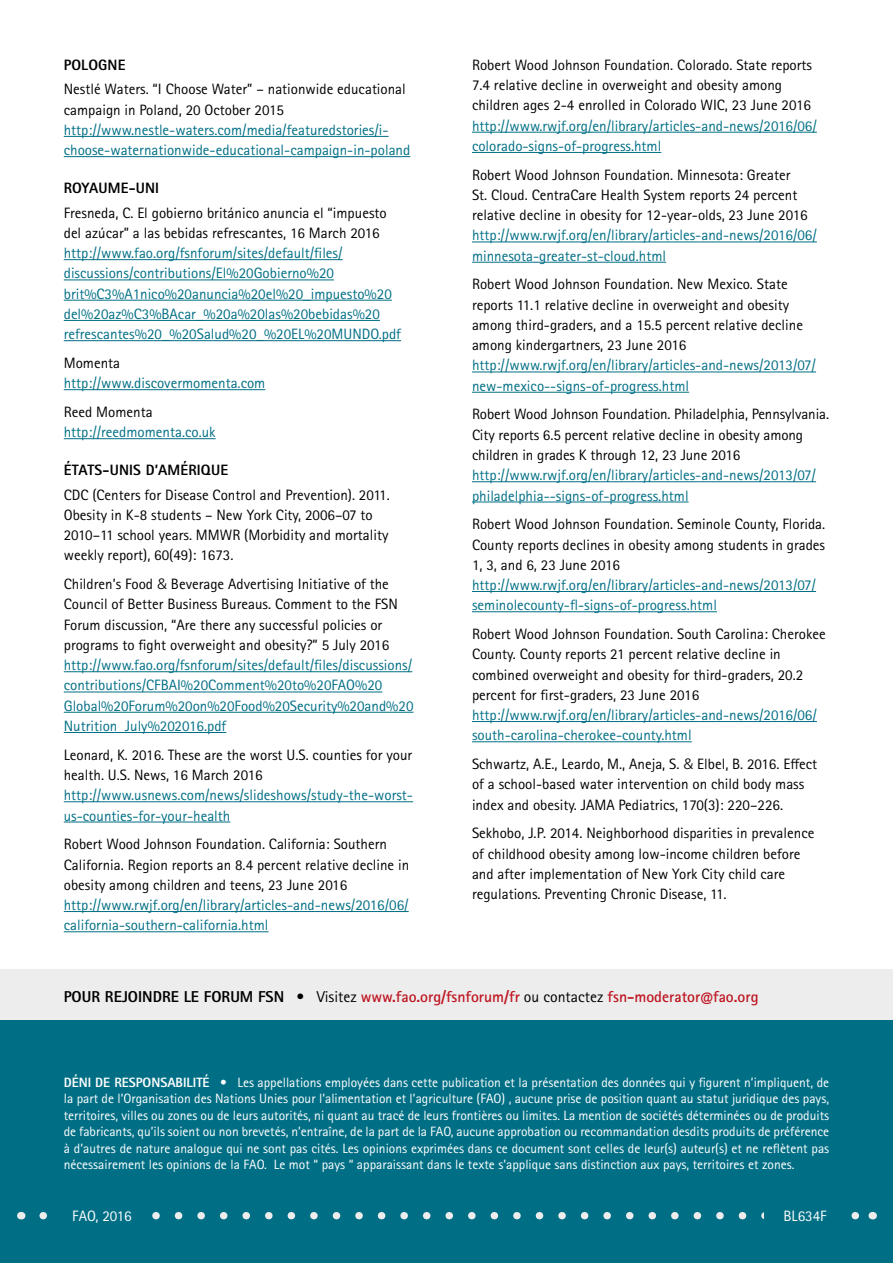
<style>
.page{position:relative;width:893px;height:1263px;background:#fff}
.page>*{position:absolute;margin:0;border:0;box-sizing:border-box;transform-origin:0 0}
.t1{font:700 15.75px "Rotis Sans Serif Std";color:#be1622}
.t2{font:15px/20.2px "Rotis Sans Serif Std";color:#000}
.t3{font:15px/20.2px "Rotis Sans Serif Std";color:#006f85}
.t4{font:800 15px "Rotis Sans Serif Std";letter-spacing:.01em;color:#000}
.t5{font:15px "Rotis Sans Serif Std";color:#fff}
.t6{font:13.5px/16.5px "Rotis Sans Serif Std";color:#fff;text-align:justify}
.s1{font-family:"Frutiger LT Std";font-weight:300}
.s2{font-weight:800;color:#000}
.s3{font-weight:400;color:#000}
.s4{font-weight:800}
</style>
<div class="page">
<div style="left:0;top:969px;width:893px;height:51px;background:#ededed"></div>
<div style="left:0;top:1020px;width:893px;height:243px;background:#006f85"></div>
<svg style="left:43px;top:1212px;width:817px;height:7px"></svg>
<div style="left:60px;top:1204px;width:80px;height:23px;background:#006f85"></div>
<div style="left:764px;top:1204px;width:82px;height:23px;background:#006f85"></div>
<hr style="left:64px;top:136px;width:325px;height:1px;background:#006f85">
<hr style="left:64px;top:156px;width:346px;height:1px;background:#006f85">
<hr style="left:64px;top:259px;width:279px;height:1px;background:#006f85">
<hr style="left:64px;top:280px;width:270px;height:1px;background:#006f85">
<hr style="left:64px;top:300px;width:328px;height:1px;background:#006f85">
<hr style="left:64px;top:320px;width:316px;height:1px;background:#006f85">
<hr style="left:64px;top:340px;width:337px;height:1px;background:#006f85">
<hr style="left:64px;top:389px;width:201px;height:1px;background:#006f85">
<hr style="left:64px;top:438px;width:152px;height:1px;background:#006f85">
<hr style="left:64px;top:671px;width:348px;height:1px;background:#006f85">
<hr style="left:64px;top:692px;width:318px;height:1px;background:#006f85">
<hr style="left:64px;top:712px;width:349px;height:1px;background:#006f85">
<hr style="left:64px;top:732px;width:162px;height:1px;background:#006f85">
<hr style="left:64px;top:801px;width:349px;height:1px;background:#006f85">
<hr style="left:64px;top:822px;width:166px;height:1px;background:#006f85">
<hr style="left:64px;top:911px;width:345px;height:1px;background:#006f85">
<hr style="left:64px;top:931px;width:204px;height:1px;background:#006f85">
<hr style="left:472px;top:132px;width:345px;height:1px;background:#006f85">
<hr style="left:472px;top:152px;width:189px;height:1px;background:#006f85">
<hr style="left:472px;top:242px;width:345px;height:1px;background:#006f85">
<hr style="left:472px;top:262px;width:194px;height:1px;background:#006f85">
<hr style="left:472px;top:372px;width:344px;height:1px;background:#006f85">
<hr style="left:472px;top:392px;width:217px;height:1px;background:#006f85">
<hr style="left:472px;top:481px;width:344px;height:1px;background:#006f85">
<hr style="left:472px;top:502px;width:217px;height:1px;background:#006f85">
<hr style="left:472px;top:591px;width:344px;height:1px;background:#006f85">
<hr style="left:472px;top:611px;width:245px;height:1px;background:#006f85">
<hr style="left:472px;top:721px;width:345px;height:1px;background:#006f85">
<hr style="left:472px;top:741px;width:220px;height:1px;background:#006f85">
<p class="t4" style="left:64px;top:55px;width:63px">POLOGNE</p>
<p class="t2" style="left:64px;top:79px;width:344px">Nestlé Waters. “I Choose Water” – nationwide educational campaign in Poland, 20 October 2015</p>
<p class="t3" style="left:64px;top:120px;width:348px">http://www.nestle-waters.com/media/featuredstories/i&shy;choose-waternationwide-educational-campaign-in-poland</p>
<p class="t4" style="left:64px;top:179px;width:97px">ROYAUME-UNI</p>
<p class="t2" style="left:64px;top:203px;width:324px">Fresneda, C. El gobierno británico anuncia el “impuesto del azúcar” a las bebidas refrescantes, 16 March 2016</p>
<p class="t3" style="left:64px;top:243px;width:339px">http://www.fao.org/fsnforum/sites/default/files/ discussions/contributions/El%20Gobierno%20 brit%C3%A1nico%20anuncia%20el%20_impuesto%20 del%20az%C3%BAcar_%20a%20las%20bebidas%20 refrescantes%20_%20Salud%20_%20EL%20MUNDO.pdf</p>
<p class="t2" style="left:64px;top:353px;width:58px">Momenta</p>
<p class="t3" style="left:64px;top:373px;width:203px">http://www.discovermomenta.com</p>
<p class="t2" style="left:64px;top:402px;width:90px">Reed Momenta</p>
<p class="t3" style="left:64px;top:422px;width:153px">http://reedmomenta.co.uk</p>
<p class="t4" style="left:64px;top:461px;width:166px">ÉTATS-UNIS D’AMÉRIQUE</p>
<p class="t2" style="left:64px;top:485px;width:328px">CDC (Centers for Disease Control and Prevention). 2011.<br>Obesity in K-8 students – New York City, 2006–07 to 2010–11 school years. MMWR (Morbidity and mortality weekly report), 60(49): 1673.</p>
<p class="t2" style="left:64px;top:574px;width:336px">Children’s Food <span class="s1">&amp;</span> Beverage Advertising Initiative of the Council of Better Business Bureaus. Comment to the FSN Forum discussion, “Are there any successful policies or programs to fight overweight and obesity?” 5 July 2016</p>
<p class="t3" style="left:64px;top:655px;width:351px">http://www.fao.org/fsnforum/sites/default/files/discussions/ contributions/CFBAI%20Comment%20to%20FAO%20<br>Global%20Forum%20on%20Food%20Security%20and%20<br>Nutrition_July%202016.pdf</p>
<p class="t2" style="left:64px;top:745px;width:350px">Leonard, K. 2016. These are the worst U.S. counties for your health. U.S. News, 16 March 2016</p>
<p class="t3" style="left:64px;top:785px;width:351px">http://www.usnews.com/news/slideshows/study-the-worst&shy;us-counties-for-your-health</p>
<p class="t2" style="left:64px;top:834px;width:347px">Robert Wood Johnson Foundation. California: Southern<br>California. Region reports an 8.4 percent relative decline in obesity among children and teens, 23 June 2016</p>
<p class="t3" style="left:64px;top:895px;width:346px">http://www.rwjf.org/en/library/articles-and-news/2016/06/ california-southern-california.html</p>
<p class="t2" style="left:472px;top:55px;width:342px">Robert Wood Johnson Foundation. Colorado. State reports<br>7.4 relative decline in overweight and obesity among children ages 2-4 enrolled in Colorado WIC, 23 June 2016</p>
<p class="t3" style="left:472px;top:116px;width:346px">http://www.rwjf.org/en/library/articles-and-news/2016/06/ colorado-signs-of-progress.html</p>
<p class="t2" style="left:472px;top:165px;width:337px">Robert Wood Johnson Foundation. Minnesota: Greater<br>St. Cloud. CentraCare Health System reports 24 percent relative decline in obesity for 12-year-olds, 23 June 2016</p>
<p class="t3" style="left:472px;top:225px;width:346px">http://www.rwjf.org/en/library/articles-and-news/2016/06/ minnesota-greater-st-cloud.html</p>
<p class="t2" style="left:472px;top:274px;width:333px">Robert Wood Johnson Foundation. New Mexico. State reports 11.1 relative decline in overweight and obesity among third-graders, and a 15.5 percent relative decline among kindergartners, 23 June 2016</p>
<p class="t3" style="left:472px;top:355px;width:346px">http://www.rwjf.org/en/library/articles-and-news/2013/07/ new-mexico--signs-of-progress.html</p>
<p class="t2" style="left:472px;top:404px;width:359px">Robert Wood Johnson Foundation. Philadelphia, Pennsylvania.<br>City reports 6.5 percent relative decline in obesity among children in grades K through 12, 23 June 2016</p>
<p class="t3" style="left:472px;top:465px;width:346px">http://www.rwjf.org/en/library/articles-and-news/2013/07/ philadelphia--signs-of-progress.html</p>
<p class="t2" style="left:472px;top:514px;width:355px;text-align:justify">Robert Wood Johnson Foundation. Seminole County, Florida.<br>County reports declines in obesity among students in grades 1, 3, and 6, 23 June 2016</p>
<p class="t3" style="left:472px;top:575px;width:346px">http://www.rwjf.org/en/library/articles-and-news/2013/07/ seminolecounty-fl-signs-of-progress.html</p>
<p class="t2" style="left:472px;top:624px;width:355px">Robert Wood Johnson Foundation. South Carolina: Cherokee County. County reports 21 percent relative decline in combined overweight and obesity for third-graders, 20.2 percent for first-graders, 23 June 2016</p>
<p class="t3" style="left:472px;top:705px;width:346px">http://www.rwjf.org/en/library/articles-and-news/2016/06/ south-carolina-cherokee-county.html</p>
<p class="t2" style="left:472px;top:754px;width:347px">Schwartz, A.E., Leardo, M., Aneja, S. <span class="s1">&amp;</span> Elbel, B. 2016. Effect of a school-based water intervention on child body mass index and obesity. JAMA Pediatrics, 170(3): 220–226.</p>
<p class="t2" style="left:472px;top:823px;width:344px">Sekhobo, J.P. 2014. Neighborhood disparities in prevalence of childhood obesity among low-income children before and after implementation of New York City child care regulations. Preventing Chronic Disease, 11.</p>
<p class="t1" style="left:64px;top:986px;width:696px"><span class="s2">POUR REJOINDRE LE FORUM FSN</span> <span class="s3">• Visitez</span> www.fao.org/fsnforum/fr <span class="s3">ou contactez</span> fsn-moderator@fao.org</p>
<p class="t6" style="left:64px;top:1074px;width:767px"><span class="s4">DÉNI DE RESPONSABILITÉ</span> • Les appellations employées dans cette publication et la présentation des données qui y figurent n’impliquent, de la part de l’Organisation des Nations Unies pour l’alimentation et l’agriculture (FAO) , aucune prise de position quant au statut juridique des pays, territoires, villes ou zones ou de leurs autorités, ni quant au tracé de leurs frontières ou limites. La mention de sociétés déterminées ou de produits de fabricants, qu’ils soient ou non brevetés, n’entraîne, de la part de la FAO, aucune approbation ou recommandation desdits produits de préférence à d’autres de nature analogue qui ne sont pas cités. Les opinions exprimées dans ce document sont celles de leur(s) auteur(s) et ne reflètent pas nécessairement les opinions de la FAO. Le mot “ pays “ apparaissant dans le texte s’applique sans distinction aux pays, territoires et zones.</p>
<p class="t5" style="left:72px;top:1207px;width:61px">FAO, 2016</p>
<p class="t5" style="left:783px;top:1207px;width:45px">BL634F</p>
</div>
